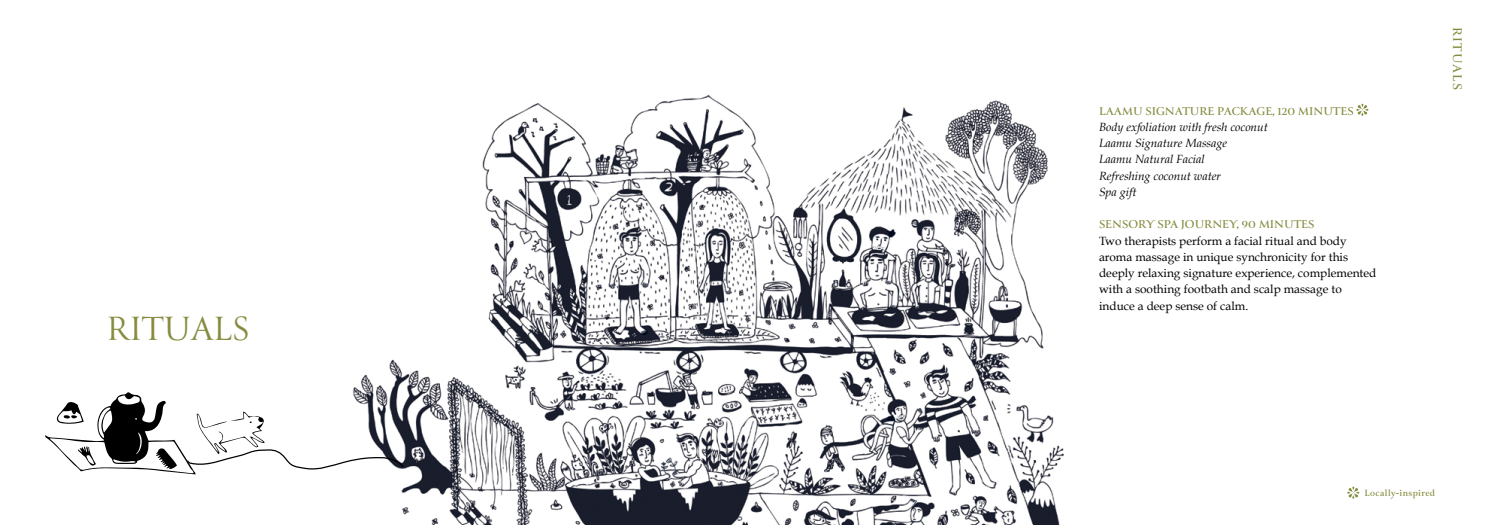
<style>
.page{position:relative;width:1489px;height:525px;background:#fff}
.page>*{position:absolute;margin:0;border:0;box-sizing:border-box;transform-origin:0 0}
.t1{font:37.5px "Canto";color:#868c3f}
.t2{font:700 13.75px "Canto";letter-spacing:.09em;color:#868c3f}
.t3{font:700 12.5px "Canto";color:#868c3f}
.t4{font:11.88px/16.2px "Book Antiqua";color:#000}
.t5{font:italic 11.88px/16.2px "Book Antiqua";color:#000}
.t6{font:700 10px "Canto";letter-spacing:.04em;color:#868c3f}
</style>
<div class="page">
<img style="left:353px;top:94px;width:711px;height:430px">
<svg style="left:353px;top:215px;width:146px;height:154px"></svg>
<svg style="left:45px;top:392px;width:360px;height:82px"></svg>
<svg style="left:1356px;top:104px;width:12px;height:12px"></svg>
<svg style="left:1347px;top:486px;width:12px;height:12px"></svg>
<h1 class="t1" style="left:106px;top:306px;width:145px">RITUALS</h1>
<p class="t3" style="left:1098px;top:103px;width:256px">LAAMU SIGNATURE PACKAGE, 120 MINUTES</p>
<p class="t5" style="left:1098px;top:119px;width:170px">Body exfoliation with fresh coconut<br>Laamu Signature Massage<br>Laamu Natural Facial<br>Refreshing coconut water<br>Spa gift</p>
<p class="t3" style="left:1098px;top:216px;width:217px">SENSORY SPA JOURNEY, 90 MINUTES</p>
<p class="t4" style="left:1098px;top:232px;width:279px">Two therapists perform a facial ritual and body aroma massage in unique synchronicity for this deeply relaxing signature experience, complemented with a soothing footbath and scalp massage to induce a deep sense of calm.</p>
<p class="t2" style="left:1465px;top:27px;width:64px;rotate:90deg">RITUALS</p>
<p class="t6" style="left:1364px;top:486px;width:72px">Locally-inspired</p>
</div>
